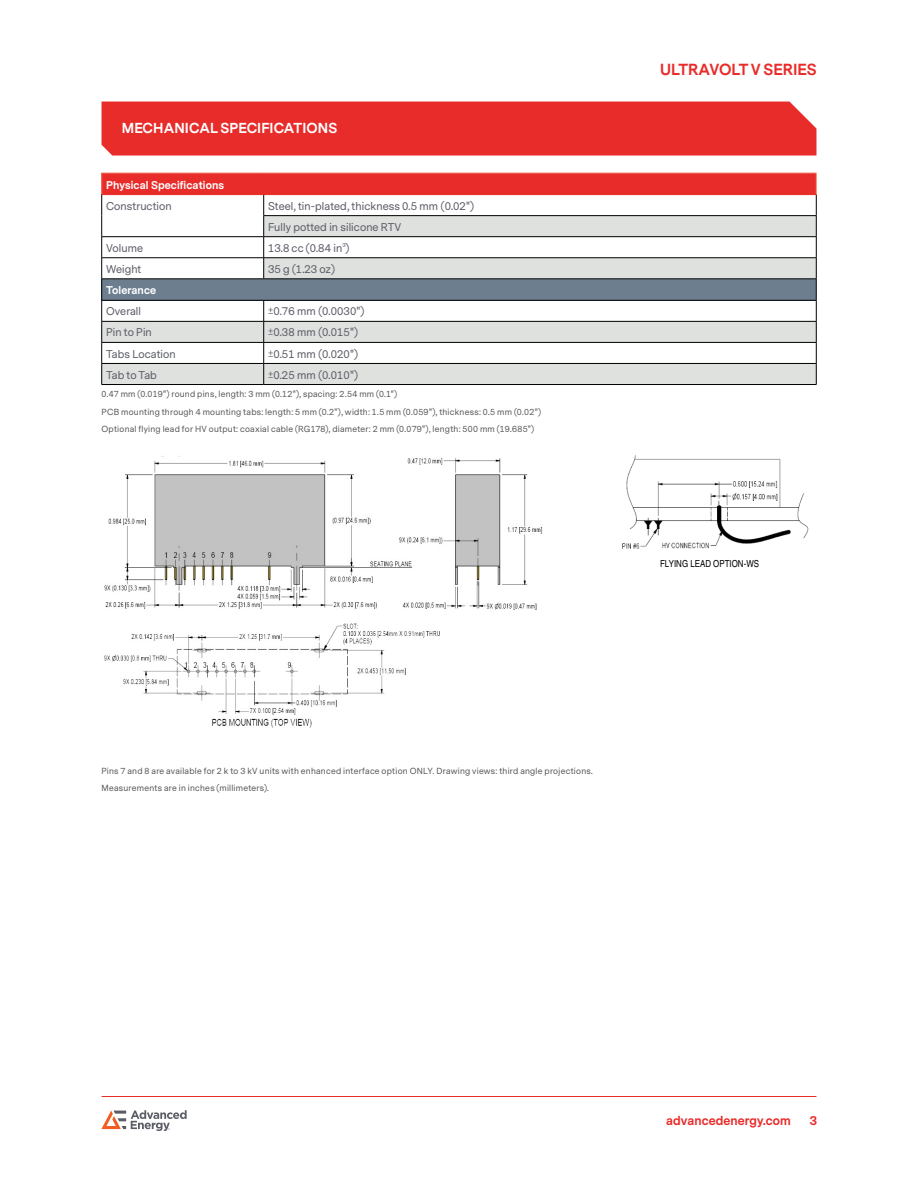
<style>
.page{position:relative;width:918px;height:1188px;background:#fff}
.page>*{position:absolute;margin:0;border:0;box-sizing:border-box;transform-origin:0 0}
.t1{font:700 15px "Messina Sans";color:#e82c2a}
.t2{font:700 13.5px "Messina Sans";letter-spacing:.01em;color:#fff}
.t3{font:700 12px "Messina Sans";letter-spacing:.01em;color:#e82c2a}
.t4{font:10.5px/21px "Messina Sans";letter-spacing:.01em;color:#5a5c66}
.t5{font:700 10.5px "Messina Sans";letter-spacing:.01em;color:#fff}
.t6{font:condensed 9.6px "Helvetica";color:#000}
.t7{font:8.25px/17.4px "Messina Sans";letter-spacing:.03em;color:#58595b}
.t8{font:5.25px "Messina Sans";color:#5a5c66}
</style>
<div class="page">
<hr style="left:102px;top:1096px;width:714px;height:1px;background:#e82c2a">
<svg style="left:101px;top:1110px;width:86px;height:21px"></svg>
<div style="left:102px;top:102px;width:714px;height:54px;background:#e82c2a"></div>
<div style="left:102px;top:173px;width:714px;height:22px;background:#e82c2a"></div>
<svg style="left:102px;top:195px;width:714px;height:21px"></svg>
<svg style="left:102px;top:216px;width:714px;height:168px;fill:#dfe1df"></svg>
<div style="left:102px;top:279px;width:714px;height:21px;background:#6d7e8f"></div>
<hr style="left:102px;top:173px;width:162px;height:1px;background:#ef7b60">
<hr style="left:264px;top:173px;width:552px;height:1px;background:#ef7b60">
<hr style="left:264px;top:215px;width:552px;height:1px;background:#000">
<hr style="left:102px;top:236px;width:162px;height:1px;background:#000">
<hr style="left:264px;top:236px;width:552px;height:1px;background:#000">
<hr style="left:102px;top:257px;width:162px;height:1px;background:#000">
<hr style="left:264px;top:257px;width:552px;height:1px;background:#000">
<svg style="left:263px;top:195px;width:1px;height:84px"></svg>
<hr style="left:102px;top:279px;width:162px;height:1px;background:#000">
<hr style="left:264px;top:279px;width:552px;height:1px;background:#000">
<hr style="left:102px;top:300px;width:162px;height:1px;background:#000">
<hr style="left:264px;top:300px;width:552px;height:1px;background:#000">
<hr style="left:102px;top:321px;width:162px;height:1px;background:#000">
<hr style="left:264px;top:321px;width:552px;height:1px;background:#000">
<hr style="left:102px;top:342px;width:162px;height:1px;background:#000">
<hr style="left:264px;top:342px;width:552px;height:1px;background:#000">
<hr style="left:102px;top:363px;width:162px;height:1px;background:#000">
<svg style="left:101px;top:173px;width:1px;height:211px"></svg>
<hr style="left:264px;top:363px;width:552px;height:1px;background:#000">
<svg style="left:263px;top:300px;width:1px;height:84px"></svg>
<svg style="left:816px;top:173px;width:1px;height:211px"></svg>
<hr style="left:102px;top:384px;width:162px;height:1px;background:#000">
<hr style="left:264px;top:384px;width:552px;height:1px;background:#000">
<img style="left:104px;top:456px;width:438px;height:272px">
<img style="left:622px;top:455px;width:187px;height:94px">
<h2 class="t2" style="left:122px;top:119px;width:217px">MECHANICAL SPECIFICATIONS</h2>
<p class="t5" style="left:106px;top:177px;width:120px">Physical Specifications</p>
<p class="t4" style="left:106px;top:196px;width:67px">Construction</p>
<p class="t4" style="left:268px;top:196px;width:207px">Steel, tin-plated, thickness 0.5 mm (0.02")<br>Fully potted in silicone RTV</p>
<p class="t4" style="left:106px;top:238px;width:39px">Volume</p>
<p class="t4" style="left:268px;top:238px;width:83px">13.8 cc (0.84 in )</p>
<p class="t8" style="left:342px;top:241px;width:5px">3</p>
<p class="t4" style="left:106px;top:259px;width:37px">Weight</p>
<p class="t4" style="left:268px;top:259px;width:69px">35 g (1.23 oz)</p>
<p class="t5" style="left:106px;top:283px;width:52px">Tolerance</p>
<p class="t4" style="left:106px;top:301px;width:36px">Overall</p>
<p class="t4" style="left:268px;top:301px;width:98px">±0.76 mm (0.0030")</p>
<p class="t4" style="left:106px;top:322px;width:47px">Pin to Pin</p>
<p class="t4" style="left:268px;top:322px;width:91px">±0.38 mm (0.015")</p>
<p class="t4" style="left:106px;top:344px;width:71px">Tabs Location</p>
<p class="t4" style="left:268px;top:344px;width:91px">±0.51 mm (0.020")</p>
<p class="t4" style="left:106px;top:365px;width:52px">Tab to Tab</p>
<p class="t4" style="left:268px;top:365px;width:91px">±0.25 mm (0.010")</p>
<p class="t7" style="left:102px;top:386px;width:441px">0.47 mm (0.019") round pins, length: 3 mm (0.12"), spacing: 2.54 mm (0.1")<br>PCB mounting through 4 mounting tabs: length: 5 mm (0.2"), width: 1.5 mm (0.059"), thickness: 0.5 mm (0.02")<br>Optional flying lead for HV output: coaxial cable (RG178), diameter: 2 mm (0.079"), length: 500 mm (19.685")</p>
<h1 class="t1" style="left:660px;top:59px;width:158px">ULTRAVOLT V SERIES</h1>
<p class="t6" style="left:660px;top:558px;width:100px">FLYING LEAD OPTION-WS</p>
<p class="t7" style="left:102px;top:763px;width:493px">Pins 7 and 8 are available for 2 k to 3 kV units with enhanced interface option ONLY. Drawing views: third angle projections.<br>Measurements are in inches (millimeters).</p>
<h3 class="t3" style="left:666px;top:1113px;width:126px">advancedenergy.com</h3>
<h3 class="t3" style="left:810px;top:1113px;width:9px">3</h3>
</div>
